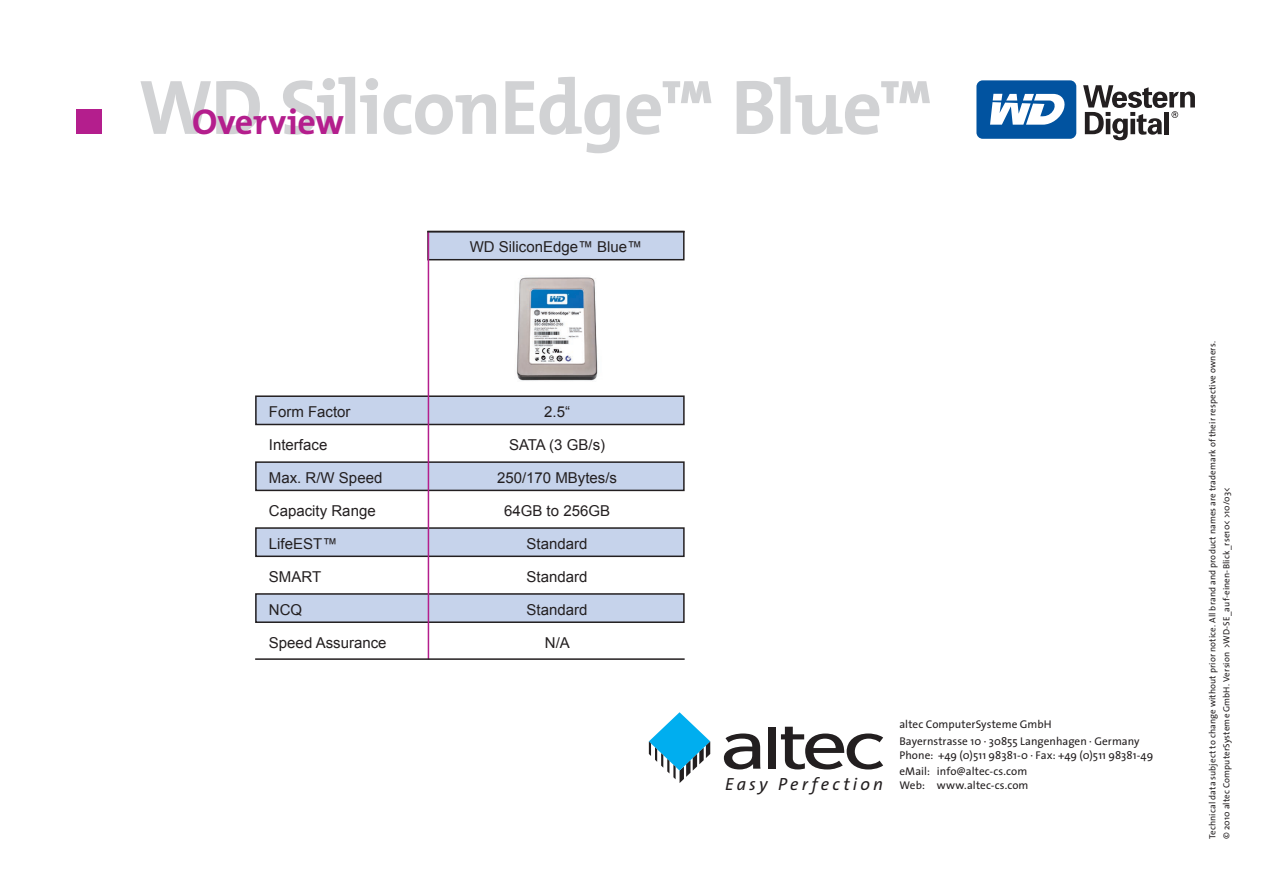
<style>
.page{position:relative;width:1263px;height:893px;background:#fff}
.page>*{position:absolute;margin:0;border:0;box-sizing:border-box;transform-origin:0 0}
.t1{font:700 78px "The Mix";letter-spacing:-.02em;color:#d1d2d4}
.t2{font:700 36px "The Mix";letter-spacing:-.005em;color:#b41e8d}
.t3{font:15px "Arial";color:#231f20}
.t4{font:11.25px/17px "The Sans";letter-spacing:.005em;color:#231f20}
.t5{font:9px/14px "The Sans";letter-spacing:.015em;color:#231f20}
.s1{font-style:italic;font-size:17.7px}
</style>
<div class="page">
<div style="left:768px;top:727px;width:8px;height:42px;background:#231f20"></div>
<svg style="left:724px;top:733px;width:36px;height:36px"></svg>
<svg style="left:781px;top:727px;width:102px;height:42px"></svg>
<svg style="left:649px;top:712px;width:61px;height:71px"></svg>
<img style="left:516px;top:277px;width:82px;height:104px">
<div style="left:77px;top:109px;width:25px;height:25px;background:#b41e8d"></div>
<div style="left:256px;top:528px;width:428px;height:28px;background:#c6d3eb"></div>
<div style="left:255px;top:527px;width:430px;height:30px;border:2px solid #231f20"></div>
<div style="left:256px;top:462px;width:428px;height:28px;background:#c6d3eb"></div>
<div style="left:255px;top:461px;width:430px;height:30px;border:2px solid #231f20"></div>
<div style="left:256px;top:396px;width:428px;height:28px;background:#c6d3eb"></div>
<div style="left:255px;top:395px;width:430px;height:30px;border:2px solid #231f20"></div>
<div style="left:256px;top:594px;width:428px;height:28px;background:#c6d3eb"></div>
<div style="left:255px;top:593px;width:430px;height:30px;border:2px solid #231f20"></div>
<div style="left:428px;top:231px;width:256px;height:29px;background:#c6d3eb"></div>
<div style="left:427px;top:231px;width:257px;height:29px;border:2px solid #231f20"></div>
<hr style="left:428px;top:232px;width:1px;height:427px;background:#b41e8d">
<hr style="left:255px;top:658px;width:430px;height:2px;background:#231f20">
<hr style="left:427px;top:231px;width:257px;height:1px;background:#231f20">
<div style="left:976px;top:80px;width:100px;height:59px;background:#0153a0;border-radius:6px"></div>
<svg style="left:990px;top:94px;width:75px;height:31px"></svg>
<svg style="left:1083px;top:85px;width:112px;height:55px"></svg>
<h1 class="t1" style="left:139px;top:42px;width:795px">WD SiliconEdge™ Blue™</h1>
<h2 class="t2" style="left:192px;top:92px;width:153px">Overview</h2>
<h3 class="t3" style="left:269px;top:402px;width:83px">Form Factor</h3>
<h3 class="t3" style="left:269px;top:435px;width:60px">Interface</h3>
<h3 class="t3" style="left:269px;top:468px;width:115px">Max. R/W Speed</h3>
<h3 class="t3" style="left:269px;top:501px;width:108px">Capacity Range</h3>
<h3 class="t3" style="left:269px;top:534px;width:70px">LifeEST™</h3>
<h3 class="t3" style="left:269px;top:567px;width:54px">SMART</h3>
<h3 class="t3" style="left:269px;top:600px;width:35px">NCQ</h3>
<h3 class="t3" style="left:269px;top:633px;width:119px">Speed Assurance</h3>
<h3 class="t3" style="left:470px;top:237px;width:174px">WD SiliconEdge™ Blue™</h3>
<h3 class="t3" style="left:544px;top:402px;width:27px">2.5“</h3>
<h3 class="t3" style="left:509px;top:435px;width:98px">SATA (3 GB/s)</h3>
<h3 class="t3" style="left:497px;top:468px;width:122px">250/170 MBytes/s</h3>
<h3 class="t3" style="left:504px;top:501px;width:107px">64GB to 256GB</h3>
<h3 class="t3" style="left:527px;top:534px;width:62px">Standard</h3>
<h3 class="t3" style="left:527px;top:567px;width:62px">Standard</h3>
<h3 class="t3" style="left:527px;top:600px;width:62px">Standard</h3>
<h3 class="t3" style="left:545px;top:633px;width:27px">N/A</h3>
<p class="t4" style="left:899px;top:715px;width:242px">altec ComputerSysteme GmbH<br>Bayernstrasse 10 · 30855 Langenhagen · Germany</p>
<p class="t4" style="left:899px;top:746px;width:255px">Phone: +49 (0)511 98381-0 · Fax: +49 (0)511 98381-49 eMail: info@altec-cs.com</p>
<p class="t4" style="left:725px;top:776px;width:305px"><span class="s1">E a s y P e r f e c t i o n</span> Web: www.altec-cs.com</p>
<p class="t5" style="left:1205px;top:839px;width:499px;rotate:-90deg">Technical data subject to change without prior notice. All brand and product names are trademark of their respective owners. © 2010 altec ComputerSysteme GmbH. Version &gt;WD-SE_auf-einen-Blick_rse10&lt; &gt;10/03&lt;</p>
</div>
